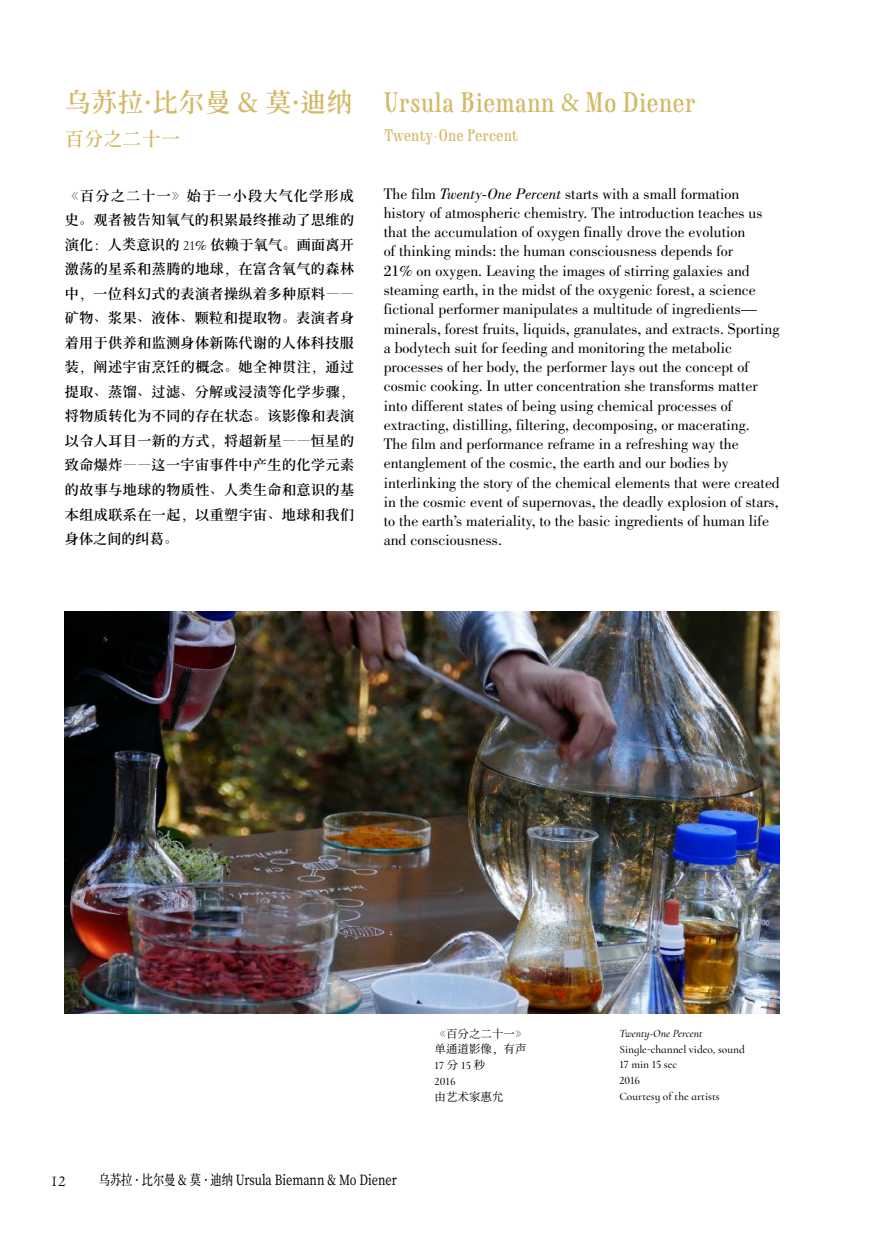
<style>
.page{position:relative;width:869px;height:1241px;background:#fff}
.page>*{position:absolute;margin:0;border:0;box-sizing:border-box;transform-origin:0 0}
.t1{font:26.25px "Quartier Solo";color:#d4b966}
.t2{font:19.25px "Gen Wan Min TW Semi Bold TTF";color:#d4b966}
.t3{font:15.75px/19.2px "Bodoni Std";color:#000}
.t4{font:15.75px "Quartier Solo";color:#d4b966}
.t5{font:15.75px "Centaur";color:#000}
.t6{font:600 14px/24.5px "Gen Yo Min JP";letter-spacing:.035em;color:#000;text-align:justify}
.t7{font:14px "Gen Yo Min JP M";color:#000;scale:.8 1}
.t8{font:500 11.38px/15.8px "Cormorant Infant";color:#000}
.t9{font:11.38px/15.8px "Gen Yo Min TW R";letter-spacing:.01em;color:#000}
.s1{font-family:"Gen Wan Min TW Semi Bold TTF"}
.s2{font-family:"Minion Pro"}
.s3{font-family:"Adobe Song Std";font-weight:300}
.s4{font-family:"ST Songti SC Bold";font-weight:400}
.s5{font-family:"Cormorant Infant";font-weight:400}
.s6{font-family:"Bodoni Std";font-weight:400}
.s7{font-style:italic}
.s8{font-family:"Gen Yo Min TW R";font-weight:400}
.s9{font-family:"Source Han Sans CN";font-weight:300}
</style>
<div class="page">
<img style="left:64px;top:611px;width:715px;height:402px">
<h1 class="t1" style="left:65px;top:86px;width:632px"><span class="s1">乌苏拉·比尔曼 &amp; 莫·迪纳</span> Ursula Biemann <span class="s2">&amp;</span> Mo Diener</h1>
<p class="t2" style="left:65px;top:128px;width:117px">百分之二十一</p>
<p class="t4" style="left:384px;top:126px;width:135px">Twenty-One Percent</p>
<p class="t6" style="left:65px;top:184px;width:291px"><span class="s3">《</span>百分之二十一<span class="s3">》</span>始于一小段大气化学形成史<span class="s3">。</span>观者被告知氧气的积累最终推动了思维的演化<span class="s3">：</span>人<span class="s4">类</span>意识的 <span class="s5">21</span><span class="s6">%</span> 依赖于氧气<span class="s3">。</span>画面离开激荡的星系和蒸腾的地球<span class="s3">，</span>在富含氧气的森林中<span class="s3">，</span>一位科幻式的表演者操纵着多种原料<span class="s3">——</span>矿物<span class="s3">、</span>浆果<span class="s3">、</span>液体<span class="s3">、</span>颗粒和提取物<span class="s3">。</span>表演者身着用于供养和监测身体新陈代谢的人体科技服装<span class="s3">，</span>阐述宇宙烹饪的概念<span class="s3">。</span>她全神贯注<span class="s3">，</span>通过提取<span class="s3">、</span>蒸馏<span class="s3">、</span>过滤<span class="s3">、</span>分解或浸渍等化学步骤<span class="s3">，</span>将物质转化为不同的存在状态<span class="s3">。</span>该影像和表演以令人耳目一新的方式<span class="s3">，</span>将超新星<span class="s3">——</span>恒星的致命爆炸<span class="s3">——</span>这一宇宙事件中产生的化学元素的故事与地球的物质性<span class="s3">、</span>人<span class="s4">类</span>生命和意识的基本组成联系在一起<span class="s3">，</span>以重塑宇宙<span class="s3">、</span>地球和我们身体之间的纠葛<span class="s3">。</span></p>
<p class="t3" style="left:383px;top:184px;width:397px">The film <span class="s7">Twenty-One Percent</span> starts with a small formation history of atmospheric chemistry. The introduction teaches us that the accumulation of oxygen finally drove the evolution<br>of thinking minds: the human consciousness depends for<br>21% on oxygen. Leaving the images of stirring galaxies and steaming earth, in the midst of the oxygenic forest, a science fictional performer manipulates a multitude of ingredients— minerals, forest fruits, liquids, granulates, and extracts. Sporting a bodytech suit for feeding and monitoring the metabolic processes of her body, the performer lays out the concept of cosmic cooking. In utter concentration she transforms matter into different states of being using chemical processes of extracting, distilling, filtering, decomposing, or macerating.<br>The film and performance reframe in a refreshing way the entanglement of the cosmic, the earth and our bodies by interlinking the story of the chemical elements that were created in the cosmic event of supernovas, the deadly explosion of stars, to the earth’s materiality, to the basic ingredients of human life and consciousness.</p>
<p class="t9" style="left:434px;top:1025px;width:93px"><span class="s3">《</span>百分之二十一<span class="s3">》</span>单通道影像<span class="s3">，</span>有声</p>
<p class="t8" style="left:434px;top:1057px;width:52px">17<span class="s8">分</span>15<span class="s8">秒<br></span>2016</p>
<p class="t9" style="left:434px;top:1088px;width:70px">由艺术家惠允</p>
<p class="t8" style="left:619px;top:1024px;width:127px"><span class="s7">Twenty</span><span class="s9">-</span><span class="s7">One Percent<br></span>Single<span class="s9">-</span>channel video, sound<br>17 min 15 sec<br>2016<br>Courtesy of the artists</p>
<p class="t5" style="left:50px;top:1170px;width:17px">12</p>
<p class="t7" style="left:99px;top:1171px;width:374px">乌苏拉 · 比尔曼 &amp; 莫 · 迪纳 Ursula Biemann &amp; Mo Diener</p>
</div>
